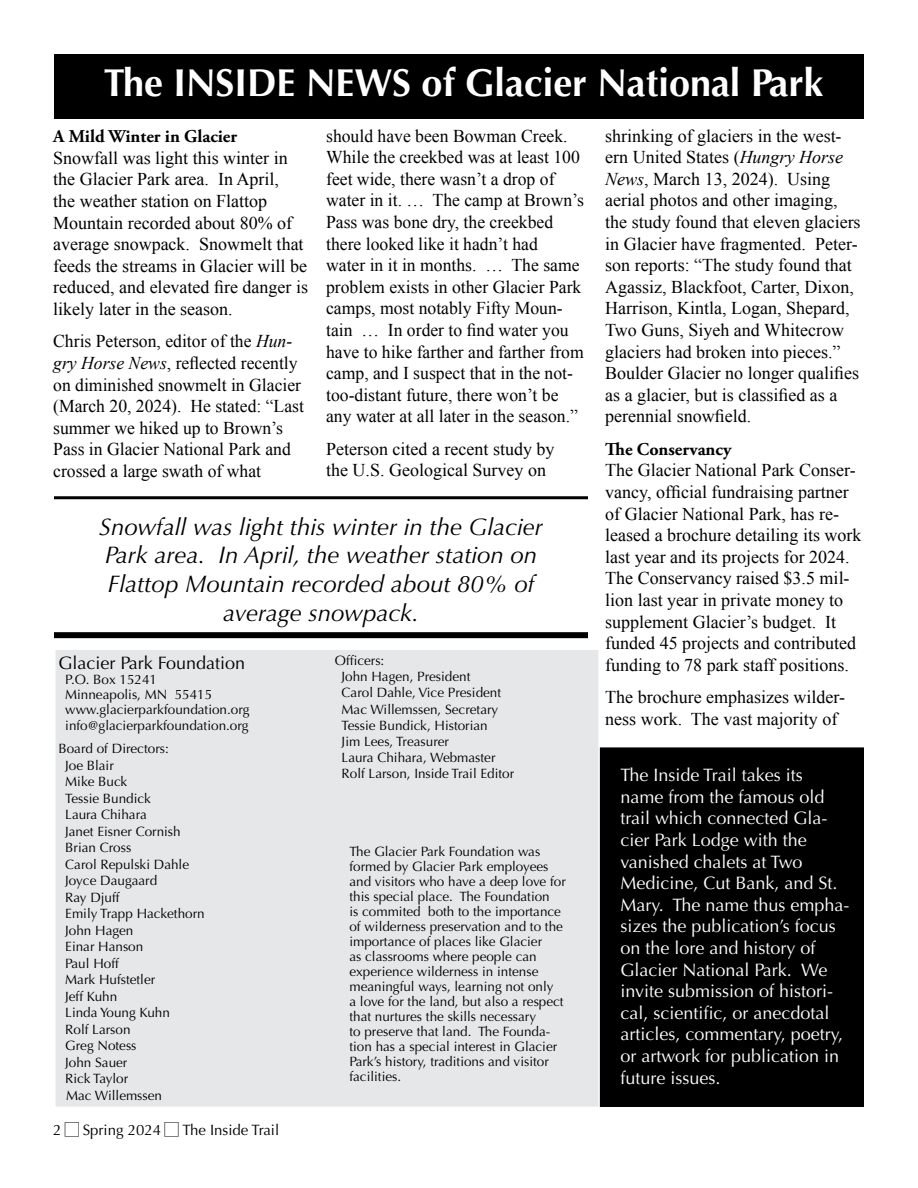
<style>
.page{position:relative;width:918px;height:1188px;background:#fff}
.page>*{position:absolute;margin:0;border:0;box-sizing:border-box;transform-origin:0 0}
.t1{font:700 39px "Optima";color:#fff}
.t2{font:italic 24px/28.8px "Optima";color:#000;text-align:center}
.t3{font:18px/21.6px "Times New Roman";color:#000}
.t4{font:18px/21.6px "Optima";color:#fff}
.t5{font:700 18px "Adobe Garamond Pro";color:#000}
.t6{font:18px "Optima";color:#000}
.t7{font:15px "Optima";color:#000}
.t8{font:13.5px/16.5px "Optima";color:#000}
.s1{font-style:italic}
.s2{font-family:"Apple Gothic"}
</style>
<div class="page">
<div style="left:54px;top:54px;width:810px;height:65px;background:#000"></div>
<div style="left:589px;top:748px;width:274px;height:358px;background:#000"></div>
<div style="left:588px;top:747px;width:276px;height:360px;border:2px solid #000"></div>
<div style="left:54px;top:648px;width:546px;height:460px;background:#e6e7e8;border:2px solid #fff"></div>
<hr style="left:54px;top:496px;width:534px;height:3px;background:#000">
<div style="left:54px;top:632px;width:534px;height:6px;background:#000"></div>
<h1 class="t1" style="left:104px;top:60px;width:721px">The INSIDE NEWS of Glacier National Park</h1>
<p class="t5" style="left:53px;top:126px;width:186px">A Mild Winter in Glacier</p>
<p class="t3" style="left:53px;top:147px;width:256px">Snowfall was light this winter in the Glacier Park area. In April,<br>the weather station on Flattop<br>Mountain recorded about 80% of average snowpack. Snowmelt that feeds the streams in Glacier will be reduced, and elevated fire danger is likely later in the season.</p>
<p class="t3" style="left:53px;top:330px;width:252px">Chris Peterson, editor of the <span class="s1">Hun&shy;gry Horse News</span>, reflected recently on diminished snowmelt in Glacier (March 20, 2024). He stated: “Last summer we hiked up to Brown’s<br>Pass in Glacier National Park and crossed a large swath of what</p>
<p class="t3" style="left:326px;top:124px;width:259px">should have been Bowman Creek.<br>While the creekbed was at least 100 feet wide, there wasn’t a drop of water in it. … The camp at Brown’s Pass was bone dry, the creekbed there looked like it hadn’t had<br>water in it in months. … The same problem exists in other Glacier Park camps, most notably Fifty Moun&shy;tain … In order to find water you have to hike farther and farther from camp, and I suspect that in the not&shy;too-distant future, there won’t be any water at all later in the season.”</p>
<p class="t3" style="left:326px;top:438px;width:230px">Peterson cited a recent study by the U.S. Geological Survey on</p>
<p class="t3" style="left:605px;top:124px;width:257px">shrinking of glaciers in the west&shy;ern United States (<span class="s1">Hungry Horse News</span>, March 13, 2024). Using aerial photos and other imaging, the study found that eleven glaciers in Glacier have fragmented. Peter&shy;son reports: “The study found that Agassiz, Blackfoot, Carter, Dixon, Harrison, Kintla, Logan, Shepard, Two Guns, Siyeh and Whitecrow glaciers had broken into pieces.” Boulder Glacier no longer qualifies as a glacier, but is classified as a perennial snowfield.</p>
<p class="t5" style="left:605px;top:439px;width:128px">The Conservancy</p>
<p class="t3" style="left:605px;top:459px;width:258px">The Glacier National Park Conser&shy;vancy, official fundraising partner of Glacier National Park, has re&shy;leased a brochure detailing its work last year and its projects for 2024.<br>The Conservancy raised $3.5 mil&shy;lion last year in private money to supplement Glacier’s budget. It funded 45 projects and contributed funding to 78 park staff positions.</p>
<p class="t3" style="left:605px;top:686px;width:242px">The brochure emphasizes wilder&shy;ness work. The vast majority of</p>
<h2 class="t2" style="left:99px;top:512px;width:445px">Snowfall was light this winter in the Glacier Park area. In April, the weather station on Flattop Mountain recorded about 80% of average snowpack.</h2>
<p class="t8" style="left:342px;top:653px;width:174px;text-indent:-7px">Officers:<br>John Hagen, President<br>Carol Dahle, Vice President<br>Mac Willemssen, Secretary<br>Tessie Bundick, Historian<br>Jim Lees, Treasurer<br>Laura Chihara, Webmaster<br>Rolf Larson, Inside Trail Editor</p>
<p class="t6" style="left:59px;top:653px;width:188px">Glacier Park Foundation</p>
<p class="t8" style="left:65px;top:672px;width:186px;line-height:15.5px">P.O. Box 15241<br>Minneapolis, MN 55415 www.glacierparkfoundation.org info@glacierparkfoundation.org</p>
<p class="t8" style="left:65px;top:741px;width:141px;text-indent:-7px">Board of Directors:<br>Joe Blair<br>Mike Buck<br>Tessie Bundick<br>Laura Chihara<br>Janet Eisner Cornish<br>Brian Cross<br>Carol Repulski Dahle<br>Joyce Daugaard<br>Ray Djuff<br>Emily Trapp Hackethorn<br>John Hagen<br>Einar Hanson<br>Paul Hoff<br>Mark Hufstetler<br>Jeff Kuhn<br>Linda Young Kuhn<br>Rolf Larson<br>Greg Notess<br>John Sauer<br>Rick Taylor<br>Mac Willemssen</p>
<p class="t4" style="left:620px;top:765px;width:231px">The Inside Trail takes its name from the famous old trail which connected Gla&shy;cier Park Lodge with the vanished chalets at Two<br>Medicine, Cut Bank, and St.<br>Mary. The name thus empha&shy;sizes the publication’s focus on the lore and history of<br>Glacier National Park. We invite submission of histori&shy;cal, scientific, or anecdotal articles, commentary, poetry, or artwork for publication in future issues.</p>
<p class="t8" style="left:349px;top:844px;width:218px;line-height:15px">The Glacier Park Foundation was formed by Glacier Park employees and visitors who have a deep love for this special place. The Foundation<br>is commited both to the importance of wilderness preservation and to the importance of places like Glacier<br>as classrooms where people can experience wilderness in intense meaningful ways, learning not only<br>a love for the land, but also a respect that nurtures the skills necessary<br>to preserve that land. The Founda&shy;tion has a special interest in Glacier Park’s history, traditions and visitor facilities.</p>
<p class="t7" style="left:53px;top:1121px;width:228px">2 <span class="s2">☐</span> Spring 2024 <span class="s2">☐</span> The Inside Trail</p>
</div>
